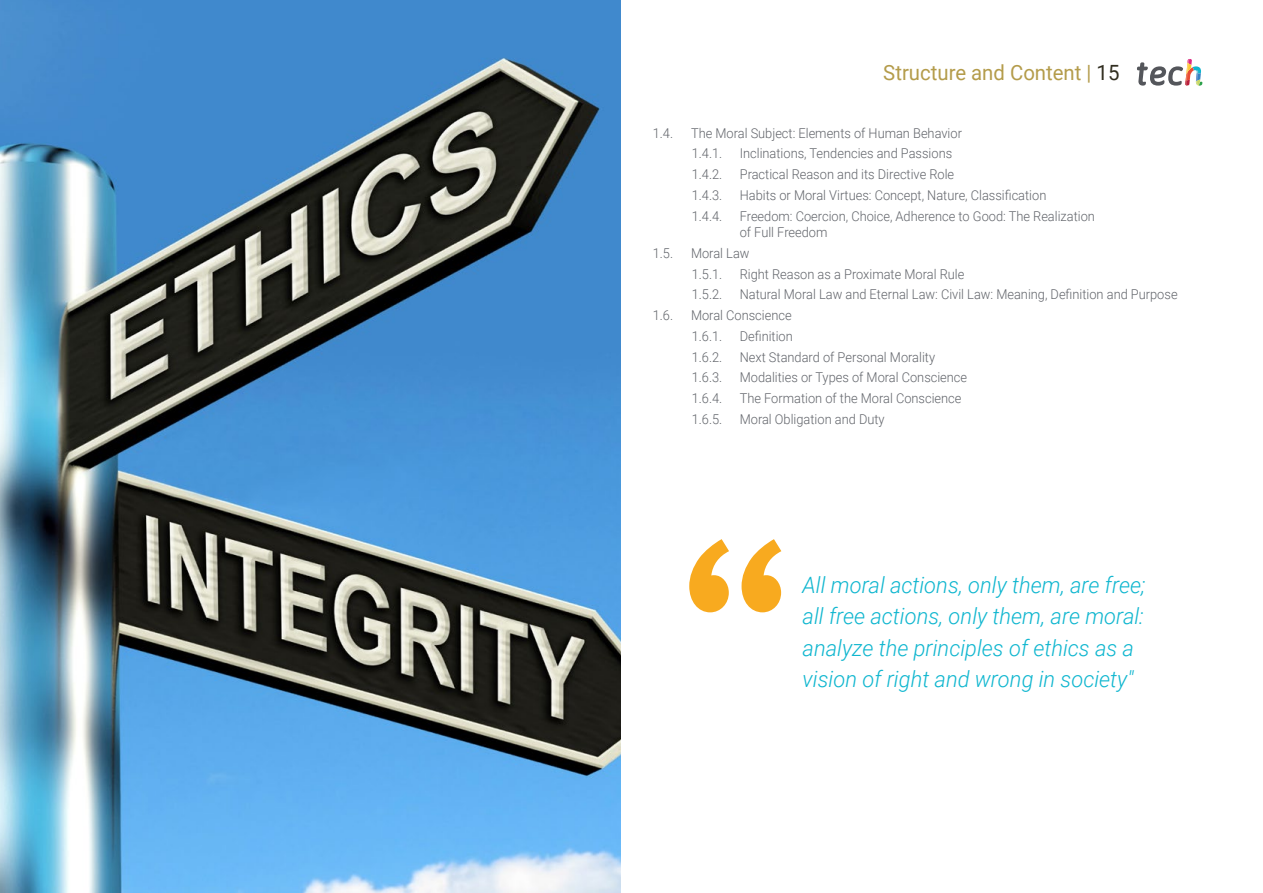
<style>
.page{position:relative;width:1263px;height:893px;background:#fff}
.page>*{position:absolute;margin:0;border:0;box-sizing:border-box;transform-origin:0 0}
.t1{font:italic 300 22.5px/31.5px "Roboto";color:#0fb6cf}
.t2{font:21px "Roboto";color:#b49c4b}
.t3{font:300 13.5px/20.7px "Roboto";color:#61646a;scale:.95 1}
.s1{color:#312e20}
</style>
<div class="page">
<svg style="left:1137px;top:59px;width:65px;height:27px"></svg>
<svg style="left:689px;top:539px;width:92px;height:73px"></svg>
<img style="left:0;top:0;width:621px;height:893px">
<h2 class="t2" style="left:883px;top:57px;width:238px">Structure and Content | <span class="s1">15</span></h2>
<p class="t3" style="left:653px;top:122px;width:23px">1.4.</p>
<p class="t3" style="left:691px;top:122px;width:287px">The Moral Subject: Elements of Human Behavior<br>1.4.1.</p>
<p class="t3" style="left:740px;top:143px;width:225px">Inclinations, Tendencies and Passions</p>
<p class="t3" style="left:692px;top:164px;width:34px">1.4.2.</p>
<p class="t3" style="left:740px;top:164px;width:227px">Practical Reason and its Directive Role</p>
<p class="t3" style="left:692px;top:184px;width:34px">1.4.3.</p>
<p class="t3" style="left:740px;top:184px;width:324px">Habits or Moral Virtues: Concept, Nature, Classification</p>
<p class="t3" style="left:692px;top:205px;width:34px">1.4.4.</p>
<p class="t3" style="left:740px;top:207px;width:375px;line-height:16.5px">Freedom: Coercion, Choice, Adherence to Good: The Realization of Full Freedom</p>
<p class="t3" style="left:653px;top:242px;width:23px">1.5.</p>
<p class="t3" style="left:691px;top:242px;width:63px">Moral Law<br>1.5.1.</p>
<p class="t3" style="left:740px;top:263px;width:238px">Right Reason as a Proximate Moral Rule</p>
<p class="t3" style="left:692px;top:284px;width:34px">1.5.2.</p>
<p class="t3" style="left:740px;top:284px;width:462px">Natural Moral Law and Eternal Law: Civil Law: Meaning, Definition and Purpose</p>
<p class="t3" style="left:653px;top:305px;width:23px">1.6.</p>
<p class="t3" style="left:691px;top:305px;width:107px">Moral Conscience<br>1.6.1.</p>
<p class="t3" style="left:740px;top:325px;width:57px">Definition</p>
<p class="t3" style="left:692px;top:346px;width:34px">1.6.2.</p>
<p class="t3" style="left:740px;top:346px;width:207px">Next Standard of Personal Morality</p>
<p class="t3" style="left:692px;top:367px;width:34px">1.6.3.</p>
<p class="t3" style="left:740px;top:367px;width:241px">Modalities or Types of Moral Conscience</p>
<p class="t3" style="left:692px;top:388px;width:34px">1.6.4.</p>
<p class="t3" style="left:740px;top:388px;width:235px">The Formation of the Moral Conscience</p>
<p class="t3" style="left:692px;top:408px;width:34px">1.6.5.</p>
<p class="t3" style="left:740px;top:408px;width:154px">Moral Obligation and Duty</p>
<h1 class="t1" style="left:803px;top:568px;width:344px">All moral actions, only them, are free; all free actions, only them, are moral: analyze the principles of ethics as a vision of right and wrong in society"</h1>
</div>
